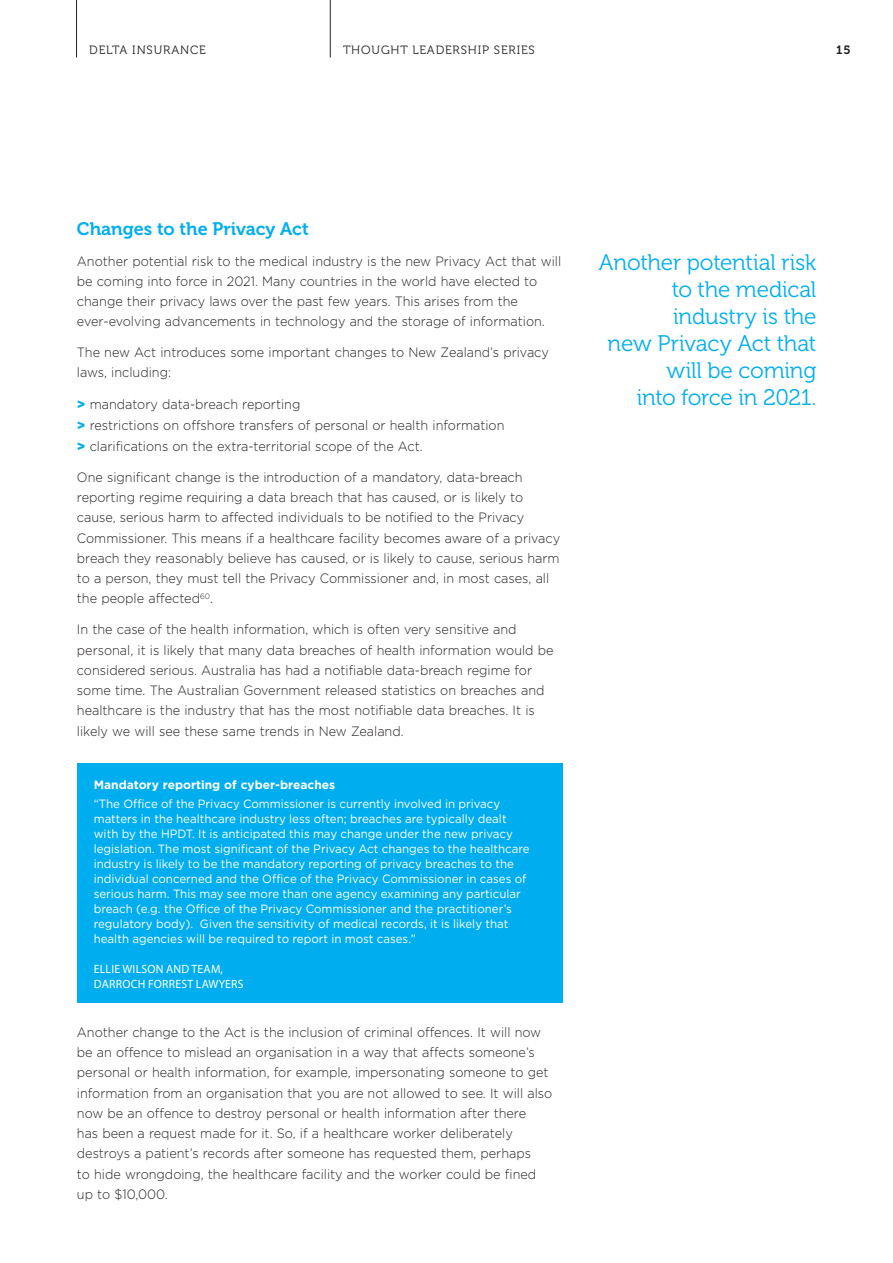
<style>
.page{position:relative;width:893px;height:1263px;background:#fff}
.page>*{position:absolute;margin:0;border:0;box-sizing:border-box;transform-origin:0 0}
.t1{font:22.5px/27px "Museo 300";letter-spacing:-.01em;color:#00aeef;text-align:right}
.t2{font:18px "Museo 700";color:#00aeef}
.t3{font:300 13.5px/20.2px "Gotham";color:#231f20;scale:.94 1}
.t4{font:12px/15px "Gotham";color:#fff;scale:.96 1}
.t5{font:12px/15px "Myriad Pro";letter-spacing:.02em;color:#fff}
.t6{font:12px "Museo 300";letter-spacing:.07em;color:#231f20}
.t7{font:700 12px "Gotham";color:#fff}
.t8{font:12px "Museo 700";color:#231f20}
.s1{font-weight:900;color:#00aeef}
</style>
<div class="page">
<hr style="left:76px;top:0;width:1px;height:57px;background:#231f20">
<hr style="left:330px;top:0;width:1px;height:57px;background:#231f20">
<div style="left:77px;top:763px;width:485px;height:239px;background:#00aeef"></div>
<p class="t6" style="left:89px;top:43px;width:118px">DELTA INSURANCE</p>
<p class="t6" style="left:343px;top:43px;width:193px">THOUGHT LEADERSHIP SERIES</p>
<p class="t8" style="left:836px;top:43px;width:16px">15</p>
<h2 class="t2" style="left:77px;top:218px;width:233px">Changes to the Privacy Act</h2>
<p class="t3" style="left:77px;top:250px;width:517px">Another potential risk to the medical industry is the new Privacy Act that will be coming into force in 2021. Many countries in the world have elected to change their privacy laws over the past few years. This arises from the ever-evolving advancements in technology and the storage of information.</p>
<p class="t3" style="left:77px;top:342px;width:504px">The new Act introduces some important changes to New Zealand’s privacy laws, including:</p>
<p class="t3" style="left:77px;top:394px;width:456px;line-height:21px"><span class="s1">&gt;</span> mandatory data-breach reporting<br><span class="s1">&gt;</span> restrictions on offshore transfers of personal or health information <span class="s1">&gt;</span> clarifications on the extra-territorial scope of the Act.</p>
<p class="t3" style="left:77px;top:467px;width:516px">One significant change is the introduction of a mandatory, data-breach reporting regime requiring a data breach that has caused, or is likely to cause, serious harm to affected individuals to be notified to the Privacy Commissioner. This means if a healthcare facility becomes aware of a privacy breach they reasonably believe has caused, or is likely to cause, serious harm to a person, they must tell the Privacy Commissioner and, in most cases, all the people affected<sup>60</sup>.</p>
<p class="t3" style="left:77px;top:619px;width:509px">In the case of the health information, which is often very sensitive and personal, it is likely that many data breaches of health information would be considered serious. Australia has had a notifiable data-breach regime for some time. The Australian Government released statistics on breaches and healthcare is the industry that has the most notifiable data breaches. It is likely we will see these same trends in New Zealand.</p>
<p class="t7" style="left:94px;top:778px;width:243px">Mandatory reporting of cyber-breaches</p>
<p class="t4" style="left:94px;top:796px;width:456px">“The Office of the Privacy Commissioner is currently involved in privacy matters in the healthcare industry less often; breaches are typically dealt with by the HPDT. It is anticipated this may change under the new privacy legislation. The most significant of the Privacy Act changes to the healthcare industry is likely to be the mandatory reporting of privacy breaches to the individual concerned and the Office of the Privacy Commissioner in cases of serious harm. This may see more than one agency examining any particular breach (e.g. the Office of the Privacy Commissioner and the practitioner’s regulatory body). Given the sensitivity of medical records, it is likely that health agencies will be required to report in most cases.”</p>
<p class="t5" style="left:94px;top:962px;width:151px">ELLIE WILSON AND TEAM,<br>DARROCH FORREST LAWYERS</p>
<p class="t3" style="left:77px;top:1022px;width:507px">Another change to the Act is the inclusion of criminal offences. It will now be an offence to mislead an organisation in a way that affects someone’s personal or health information, for example, impersonating someone to get information from an organisation that you are not allowed to see. It will also now be an offence to destroy personal or health information after there<br>has been a request made for it. So, if a healthcare worker deliberately destroys a patient’s records after someone has requested them, perhaps<br>to hide wrongdoing, the healthcare facility and the worker could be fined up to $10,000.</p>
<h1 class="t1" style="left:599px;top:249px;width:219px">Another potential risk to the medical industry is the<br>new Privacy Act that will be coming<br>into force in 2021.</h1>
</div>
